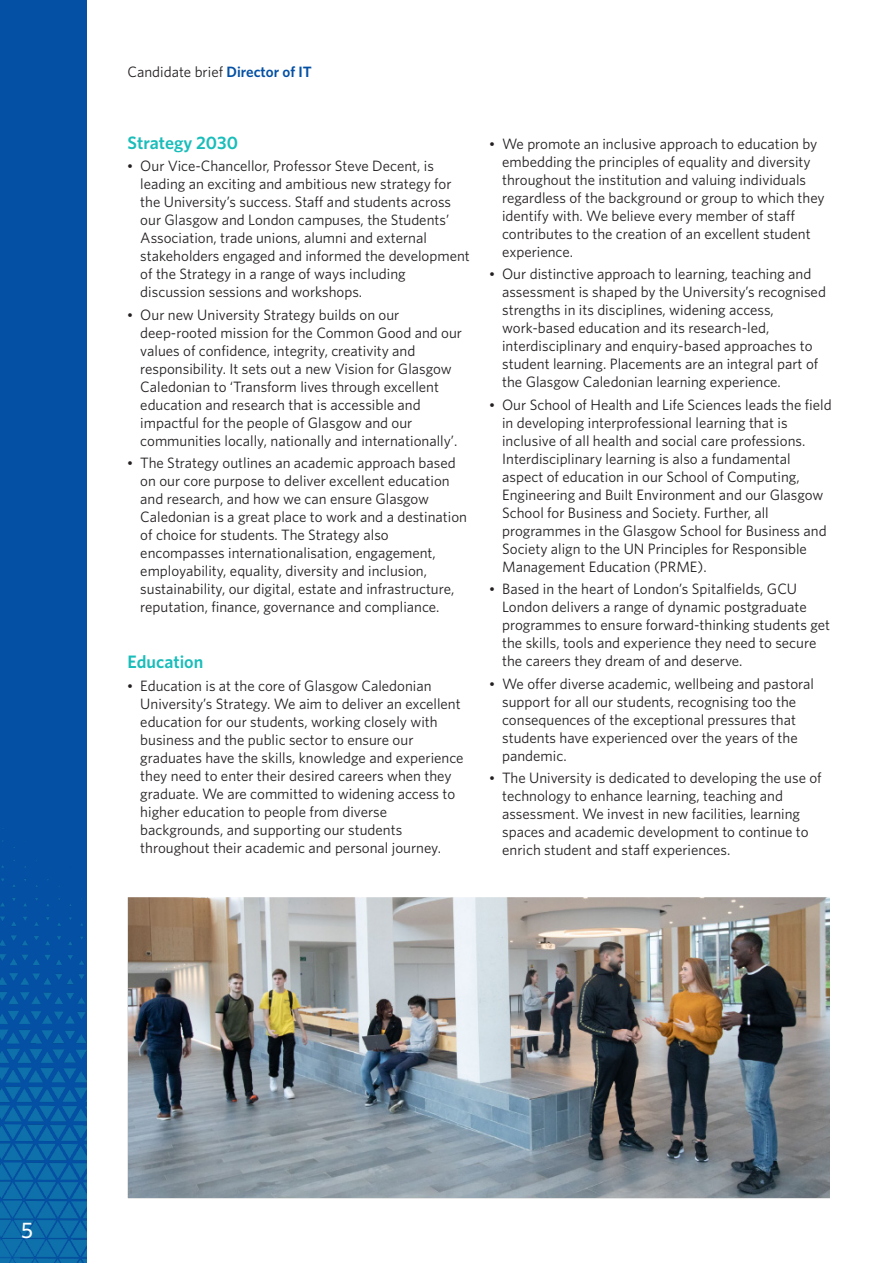
<style>
.page{position:relative;width:893px;height:1263px;background:#fff}
.page>*{position:absolute;margin:0;border:0;box-sizing:border-box;transform-origin:0 0}
.t1{font:500 22.5px "Whitney";color:#fff}
.t2{font:600 18px "Whitney";color:#19bdba}
.t3{font:15px/18px "Whitney";color:#231f20}
.s1{font-weight:600;color:#0450a4}
.s2{font-family:"Times New Roman"}
</style>
<div class="page">
<div style="left:0;top:0;width:86px;height:1263px;background:#0450a4"></div>
<img style="left:0;top:817px;width:87px;height:446px">
<img style="left:127px;top:897px;width:702px;height:301px">
<p class="t3" style="left:128px;top:62px;width:186px">Candidate brief <span class="s1">Director of IT</span></p>
<h3 class="t2" style="left:128px;top:130px;width:112px">Strategy 2030</h3>
<p class="t3" style="left:140px;top:156px;width:331px;text-indent:-13px"><span class="s2">•</span> Our Vice-Chancellor, Professor Steve Decent, is leading an exciting and ambitious new strategy for the University’s success. Staff and students across our Glasgow and London campuses, the Students’ Association, trade unions, alumni and external stakeholders engaged and informed the development of the Strategy in a range of ways including discussion sessions and workshops.</p>
<p class="t3" style="left:140px;top:305px;width:323px;text-indent:-13px"><span class="s2">•</span> Our new University Strategy builds on our deep-rooted mission for the Common Good and our values of confidence, integrity, creativity and responsibility. It sets out a new Vision for Glasgow Caledonian to ‘Transform lives through excellent education and research that is accessible and impactful for the people of Glasgow and our communities locally, nationally and internationally’.</p>
<p class="t3" style="left:140px;top:453px;width:328px;text-indent:-13px"><span class="s2">•</span> The Strategy outlines an academic approach based on our core purpose to deliver excellent education and research, and how we can ensure Glasgow Caledonian is a great place to work and a destination of choice for students. The Strategy also encompasses internationalisation, engagement, employability, equality, diversity and inclusion, sustainability, our digital, estate and infrastructure, reputation, finance, governance and compliance.</p>
<h3 class="t2" style="left:128px;top:650px;width:77px">Education</h3>
<p class="t3" style="left:140px;top:676px;width:325px;text-indent:-13px"><span class="s2">•</span> Education is at the core of Glasgow Caledonian University’s Strategy. We aim to deliver an excellent education for our students, working closely with business and the public sector to ensure our graduates have the skills, knowledge and experience they need to enter their desired careers when they graduate. We are committed to widening access to higher education to people from diverse backgrounds, and supporting our students throughout their academic and personal journey.</p>
<p class="t3" style="left:502px;top:134px;width:324px;text-indent:-13px"><span class="s2">•</span> We promote an inclusive approach to education by embedding the principles of equality and diversity throughout the institution and valuing individuals regardless of the background or group to which they identify with. We believe every member of staff contributes to the creation of an excellent student experience.</p>
<p class="t3" style="left:502px;top:264px;width:325px;text-indent:-13px"><span class="s2">•</span> Our distinctive approach to learning, teaching and assessment is shaped by the University’s recognised strengths in its disciplines, widening access, work-based education and its research-led, interdisciplinary and enquiry-based approaches to student learning. Placements are an integral part of the Glasgow Caledonian learning experience.</p>
<p class="t3" style="left:502px;top:395px;width:331px;text-indent:-13px"><span class="s2">•</span> Our School of Health and Life Sciences leads the field in developing interprofessional learning that is inclusive of all health and social care professions.<br>Interdisciplinary learning is also a fundamental aspect of education in our School of Computing, Engineering and Built Environment and our Glasgow School for Business and Society. Further, all programmes in the Glasgow School for Business and Society align to the UN Principles for Responsible Management Education (PRME).</p>
<p class="t3" style="left:502px;top:579px;width:330px;text-indent:-13px"><span class="s2">•</span> Based in the heart of London’s Spitalfields, GCU London delivers a range of dynamic postgraduate programmes to ensure forward-thinking students get the skills, tools and experience they need to secure the careers they dream of and deserve.</p>
<p class="t3" style="left:502px;top:674px;width:313px;text-indent:-13px"><span class="s2">•</span> We offer diverse academic, wellbeing and pastoral support for all our students, recognising too the consequences of the exceptional pressures that students have experienced over the years of the pandemic.</p>
<p class="t3" style="left:502px;top:768px;width:321px;text-indent:-13px"><span class="s2">•</span> The University is dedicated to developing the use of technology to enhance learning, teaching and assessment. We invest in new facilities, learning spaces and academic development to continue to enrich student and staff experiences.</p>
<h1 class="t1" style="left:21px;top:1215px;width:13px">5</h1>
</div>
